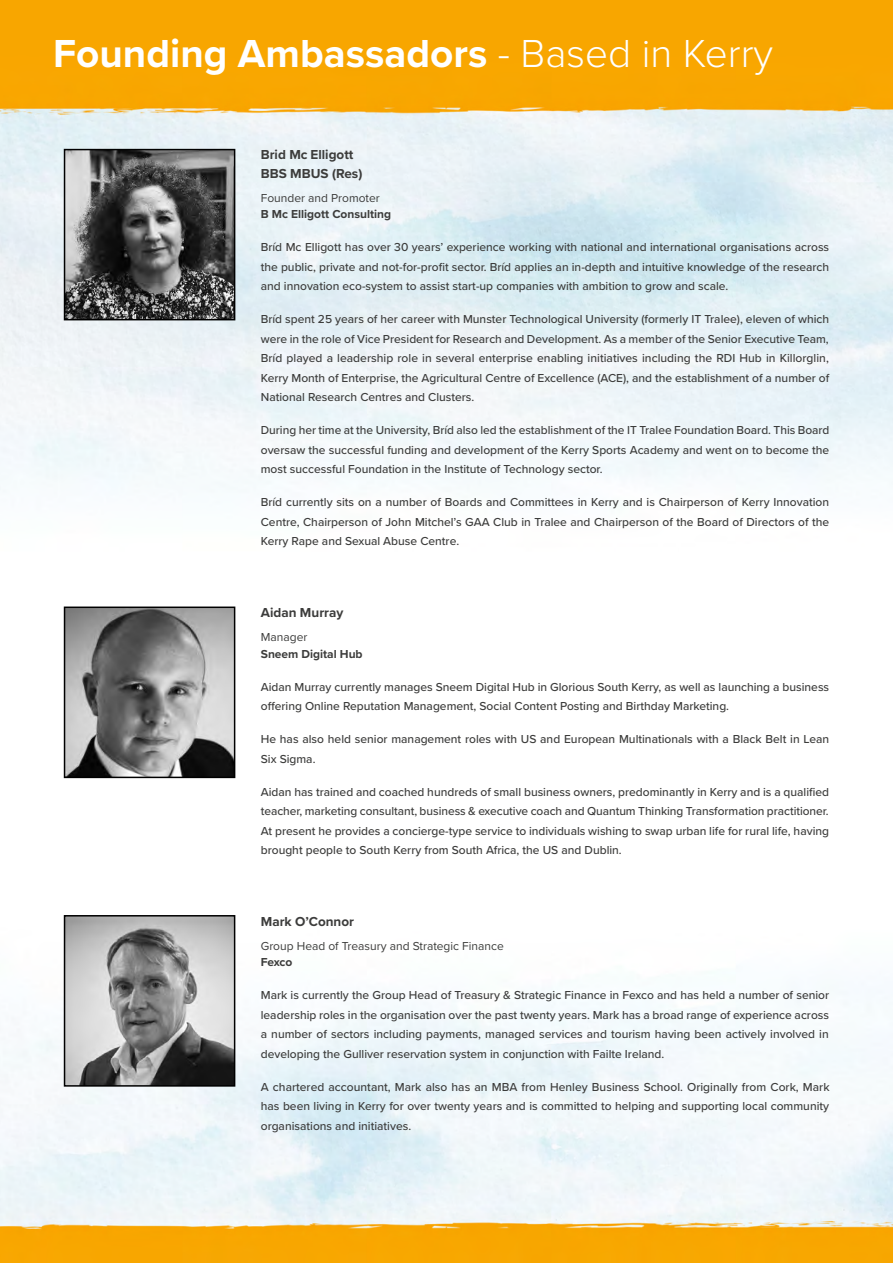
<style>
.page{position:relative;width:893px;height:1263px;background:#fff}
.page>*{position:absolute;margin:0;border:0;box-sizing:border-box;transform-origin:0 0}
.t1{font:700 40.5px "Proxima Nova";color:#fff}
.t2{font:700 13.5px/18.3px "Proxima Nova";color:#3c3c3b}
.t3{font:500 12px/19.5px "Proxima Nova";color:#3c3c3b;text-align:justify}
.t4{font:700 12px/16.5px "Proxima Nova";color:#3c3c3b}
.t5{font:12px/16.5px "Proxima Nova";color:#3c3c3b}
.s1{font-weight:300}
.s2{font-weight:400}
.s3{font-weight:700}
</style>
<div class="page">
<img style="left:0;top:0;width:893px;height:1263px">
<img style="left:67px;top:152px;width:165px;height:165px">
<div style="left:64px;top:149px;width:171px;height:171px;border:2px solid #000"></div>
<img style="left:67px;top:609px;width:165px;height:166px">
<div style="left:64px;top:606px;width:171px;height:172px;border:2px solid #000"></div>
<img style="left:67px;top:918px;width:165px;height:166px">
<div style="left:64px;top:915px;width:171px;height:172px;border:2px solid #000"></div>
<p class="t1" style="left:53px;top:24px;width:721px">Founding Ambassadors <span class="s1">- Based in Kerry</span></p>
<p class="t2" style="left:261px;top:145px;width:103px">Brid Mc Elligott<br>BBS MBUS (Res)</p>
<p class="t4" style="left:261px;top:189px;width:132px"><span class="s2">Founder and Promoter<br></span>B Mc Elligott Consulting</p>
<p class="t3" style="left:261px;top:237px;width:570px">Bríd Mc Elligott has over 30 years’ experience working with national and international organisations across the public, private and not-for-profit sector. Bríd applies an in-depth and intuitive knowledge of the research and innovation eco-system to assist start-up companies with ambition to grow and scale.</p>
<p class="t3" style="left:261px;top:309px;width:570px">Bríd spent 25 years of her career with Munster Technological University (formerly IT Tralee), eleven of which were in the role of Vice President for Research and Development. As a member of the Senior Executive Team, Bríd played a leadership role in several enterprise enabling initiatives including the RDI Hub in Killorglin, Kerry Month of Enterprise, the Agricultural Centre of Excellence (ACE), and the establishment of a number of National Research Centres and Clusters.</p>
<p class="t3" style="left:261px;top:420px;width:570px">During her time at the University, Bríd also led the establishment of the IT Tralee Foundation Board. This Board oversaw the successful funding and development of the Kerry Sports Academy and went on to become the most successful Foundation in the Institute of Technology sector.</p>
<p class="t3" style="left:261px;top:492px;width:570px">Bríd currently sits on a number of Boards and Committees in Kerry and is Chairperson of Kerry Innovation Centre, Chairperson of John Mitchel’s GAA Club in Tralee and Chairperson of the Board of Directors of the Kerry Rape and Sexual Abuse Centre.</p>
<p class="t2" style="left:261px;top:603px;width:84px">Aidan Murray</p>
<p class="t4" style="left:261px;top:629px;width:103px"><span class="s2">Manager<br></span>Sneem Digital Hub</p>
<p class="t3" style="left:261px;top:676px;width:570px">Aidan Murray currently manages Sneem Digital Hub in Glorious South Kerry, as well as launching a business offering Online Reputation Management, Social Content Posting and Birthday Marketing.</p>
<p class="t3" style="left:261px;top:729px;width:570px">He has also held senior management roles with US and European Multinationals with a Black Belt in Lean<br>Six Sigma.</p>
<p class="t3" style="left:261px;top:781px;width:570px">Aidan has trained and coached hundreds of small business owners, predominantly in Kerry and is a qualified teacher, marketing consultant, business &amp; executive coach and Quantum Thinking Transformation practitioner.<br>At present he provides a concierge-type service to individuals wishing to swap urban life for rural life, having brought people to South Kerry from South Africa, the US and Dublin.</p>
<p class="t2" style="left:261px;top:912px;width:95px">Mark O’Connor</p>
<p class="t5" style="left:261px;top:937px;width:244px">Group Head of Treasury and Strategic Finance<br><span class="s3">Fexco</span></p>
<p class="t3" style="left:261px;top:985px;width:570px">Mark is currently the Group Head of Treasury &amp; Strategic Finance in Fexco and has held a number of senior leadership roles in the organisation over the past twenty years. Mark has a broad range of experience across a number of sectors including payments, managed services and tourism having been actively involved in developing the Gulliver reservation system in conjunction with Failte Ireland.</p>
<p class="t3" style="left:261px;top:1076px;width:570px">A chartered accountant, Mark also has an MBA from Henley Business School. Originally from Cork, Mark has been living in Kerry for over twenty years and is committed to helping and supporting local community organisations and initiatives.</p>
</div>
